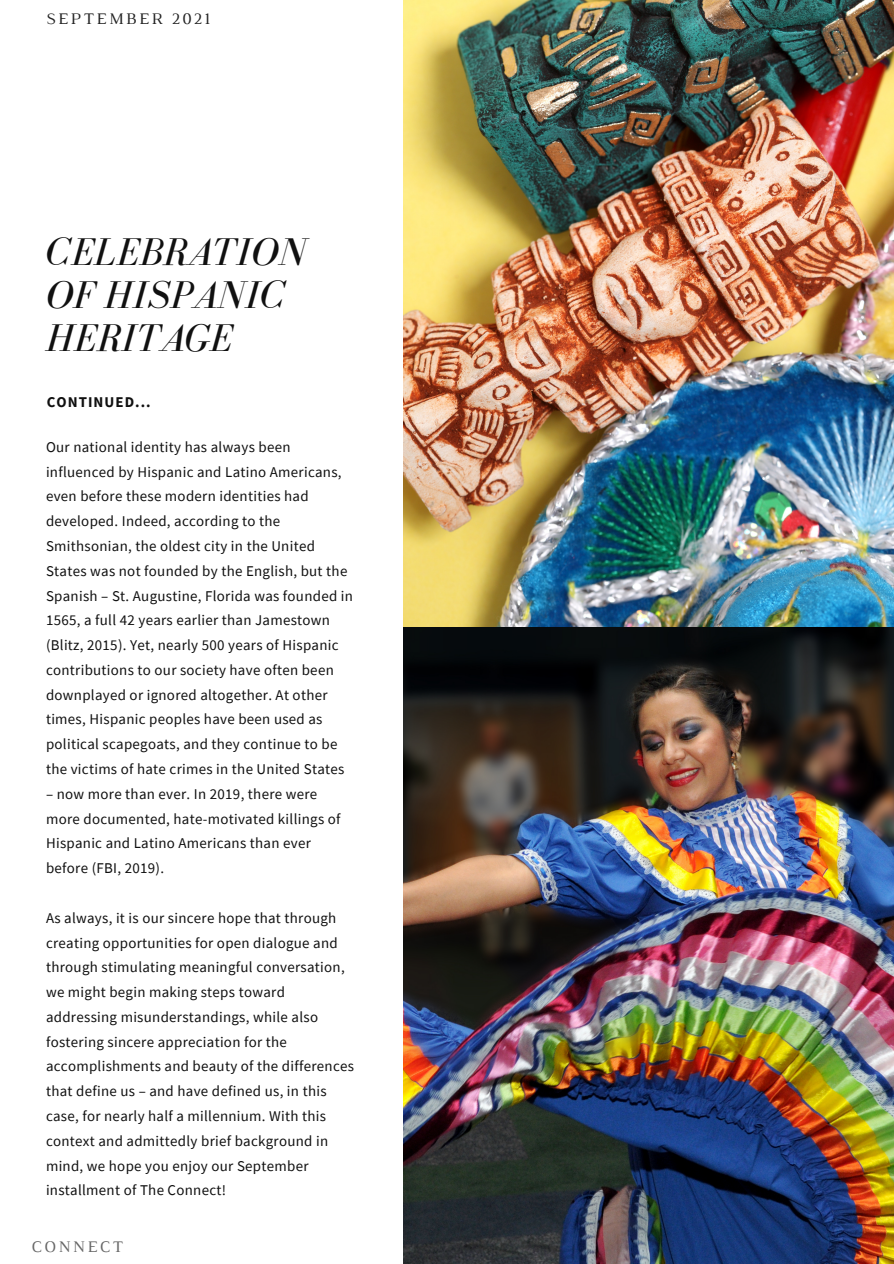
<style>
.page{position:relative;width:894px;height:1264px;background:#fff}
.page>*{position:absolute;margin:0;border:0;box-sizing:border-box;transform-origin:0 0}
.t1{font:italic 39.75px/42.8px "Bodoni FLF";color:#101010}
.t2{font:16.5px "Luthier";letter-spacing:.14em;color:#222}
.t3{font:16.5px "Luthier";letter-spacing:.14em;color:#666}
.t4{font:14.85px/24.8px "Source Sans Pro";letter-spacing:.02em;color:#101010}
.t5{font:700 14.85px "Source Sans Pro";letter-spacing:.07em;color:#101010}
</style>
<div class="page">
<img style="left:403px;top:0;width:490px;height:1263px">
<p class="t2" style="left:46px;top:12px;width:165px">SEPTEMBER 2021</p>
<p class="t1" style="left:46px;top:230px;width:262px">CELEBRATION<br>OF HISPANIC<br>HERITAGE</p>
<p class="t5" style="left:47px;top:392px;width:105px">CONTINUED...</p>
<p class="t4" style="left:46px;top:434px;width:308px">Our national identity has always been influenced by Hispanic and Latino Americans, even before these modern identities had developed. Indeed, according to the Smithsonian, the oldest city in the United States was not founded by the English, but the Spanish – St. Augustine, Florida was founded in 1565, a full 42 years earlier than Jamestown (Blitz, 2015). Yet, nearly 500 years of Hispanic contributions to our society have often been downplayed or ignored altogether. At other times, Hispanic peoples have been used as political scapegoats, and they continue to be the victims of hate crimes in the United States</p>
<p class="t4" style="left:46px;top:781px;width:296px">– now more than ever. In 2019, there were more documented, hate-motivated killings of Hispanic and Latino Americans than ever before (FBI, 2019).</p>
<p class="t4" style="left:46px;top:905px;width:309px">As always, it is our sincere hope that through creating opportunities for open dialogue and through stimulating meaningful conversation, we might begin making steps toward addressing misunderstandings, while also fostering sincere appreciation for the accomplishments and beauty of the differences that define us – and have defined us, in this case, for nearly half a millennium. With this context and admittedly brief background in mind, we hope you enjoy our September installment of The Connect!</p>
<p class="t3" style="left:31px;top:1240px;width:93px">CONNECT</p>
</div>
